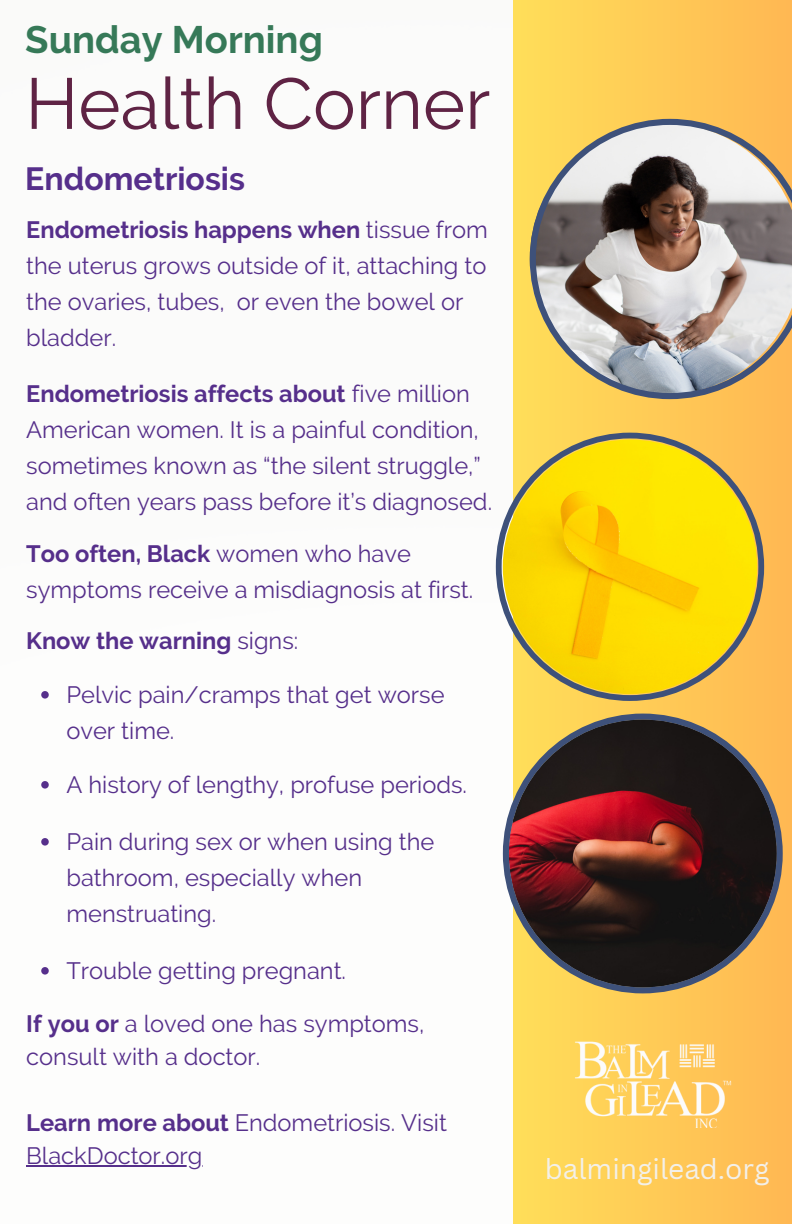
<style>
.page{position:relative;width:792px;height:1224px;background:#fff}
.page>*{position:absolute;margin:0;border:0;box-sizing:border-box;transform-origin:0 0}
.t1{font:72px "Raleway";color:#5f2344}
.t2{font:700 38.2px "Raleway";color:#367958}
.t3{font:700 32px "Raleway";color:#562f8b}
.t4{font:28px "Canva Sans";color:#f3f0e9}
.t5{font:23.6px/36px "Raleway";color:#562f8b}
.t6{font:700 23.6px "Raleway";color:#562f8b}
.s1{font-weight:700}
.s2{font-weight:400}
</style>
<div class="page">
<div style="left:514px;top:0;width:278px;height:1224px;background:linear-gradient(to right,#ffde59,#ffb853)"></div>
<svg style="left:496px;top:433px;width:268px;height:268px;background:#d2b675"></svg>
<img style="left:571px;top:1039px;width:164px;height:89px">
<svg style="left:530px;top:119px;width:262px;height:280px;background:#b5a892"></svg>
<img style="left:503px;top:440px;width:254px;height:254px;border-radius:50%">
<svg style="left:503px;top:714px;width:280px;height:279px;background:#674431"></svg>
<svg style="left:41px;top:691px;width:8px;height:8px"></svg>
<svg style="left:41px;top:781px;width:8px;height:8px"></svg>
<svg style="left:41px;top:838px;width:8px;height:8px"></svg>
<svg style="left:41px;top:967px;width:8px;height:8px"></svg>
<hr style="left:26px;top:1165px;width:176px;height:2px;background:#562f8b">
<p class="t2" style="left:25px;top:17px;width:299px">Sunday Morning</p>
<p class="t1" style="left:25px;top:61px;width:467px">Health Corner</p>
<p class="t3" style="left:25px;top:160px;width:221px">Endometriosis</p>
<h2 class="t5" style="left:26px;top:212px;width:463px"><span class="s1">Endometriosis happens when</span> tissue from the uterus grows outside of it, attaching to the ovaries, tubes, or even the bowel or bladder.</h2>
<h1 class="t5" style="left:26px;top:375px;width:467px"><span class="s1">Endometriosis affects about</span> five million American women. It is a painful condition, sometimes known as “the silent struggle,” and often years pass before it’s diagnosed.</h1>
<h3 class="t5" style="left:26px;top:536px;width:448px"><span class="s1">Too often, Black</span> women who have symptoms receive a misdiagnosis at first.</h3>
<p class="t6" style="left:26px;top:627px;width:274px">Know the warning <span class="s2">signs:</span></p>
<p class="t5" style="left:66px;top:677px;width:380px">Pelvic pain/cramps that get worse over time.</p>
<p class="t5" style="left:66px;top:767px;width:402px">A history of lengthy, profuse periods.</p>
<p class="t5" style="left:66px;top:824px;width:370px">Pain during sex or when using the bathroom, especially when menstruating.</p>
<p class="t5" style="left:66px;top:953px;width:281px">Trouble getting pregnant.</p>
<p class="t5" style="left:26px;top:1007px;width:400px;line-height:33px"><span class="s1">If you or</span> a loved one has symptoms, consult with a doctor.</p>
<p class="t5" style="left:26px;top:1104px;width:422px"><span class="s1">Learn more about</span> Endometriosis. Visit</p>
<p class="t5" style="left:26px;top:1137px;width:178px">BlackDoctor.org</p>
<p class="t4" style="left:545px;top:1149px;width:226px">balmingilead.org</p>
</div>
